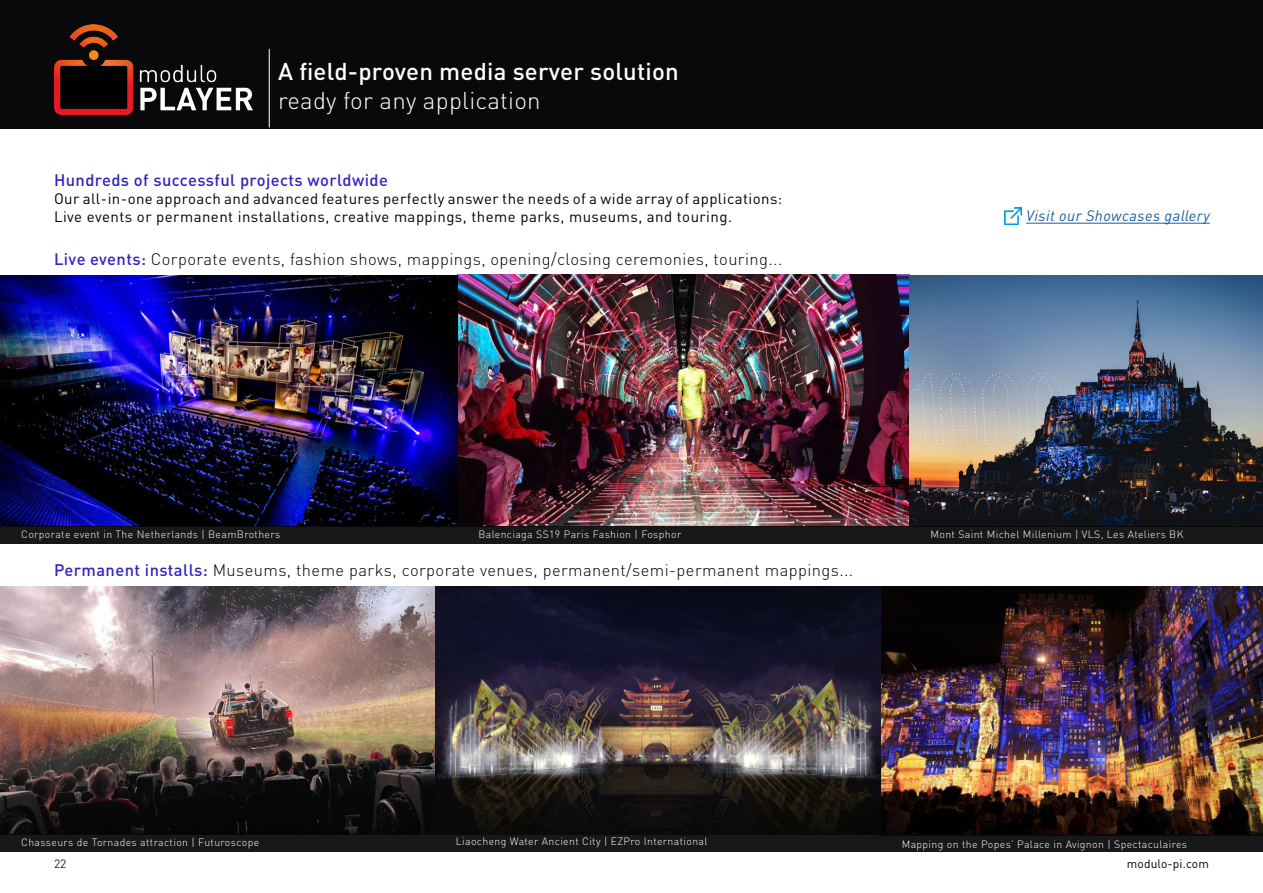
<style>
.page{position:relative;width:1263px;height:893px;background:#fff}
.page>*{position:absolute;margin:0;border:0;box-sizing:border-box;transform-origin:0 0}
.t1{font:500 24px "DIN Pro";letter-spacing:.01em;color:#fff}
.t2{font:300 24px "DIN Pro";letter-spacing:.01em;color:#fff}
.t3{font:300 16.5px "DIN Pro";letter-spacing:.025em;color:#000}
.t4{font:500 16.5px "DIN Pro";letter-spacing:.025em;color:#2f26c2}
.t5{font:15px/18px "DIN Pro";letter-spacing:.03em;color:#000}
.t6{font:italic 15px "DIN Pro";letter-spacing:.03em;color:#175d9e}
.t7{font:12px "DIN Pro";letter-spacing:.01em;color:#000}
.t8{font:12px "DIN Pro";color:#231f20}
.t9{font:300 10.5px "DIN Pro";letter-spacing:.035em;color:#fff}
.s1{font-weight:500;color:#2f26c2}
</style>
<div class="page">
<div style="left:0;top:0;width:1263px;height:129px;background:#09090b"></div>
<hr style="left:269px;top:49px;width:1px;height:78px;background:#fff">
<hr style="left:1026px;top:223px;width:184px;height:1px;background:#175d9e">
<img style="left:1004px;top:207px;width:17px;height:17px">
<img style="left:0;top:275px;width:1263px;height:251px">
<img style="left:0;top:586px;width:1263px;height:248px">
<div style="left:0;top:526px;width:1263px;height:17px;background:#18181a"></div>
<div style="left:0;top:834px;width:1263px;height:18px;background:#18181a"></div>
<img style="left:54px;top:24px;width:199px;height:91px">
<p class="t1" style="left:278px;top:56px;width:402px">A field-proven media server solution</p>
<p class="t2" style="left:278px;top:86px;width:264px">ready for any application</p>
<p class="t4" style="left:54px;top:169px;width:336px">Hundreds of successful projects worldwide</p>
<p class="t5" style="left:54px;top:189px;width:730px">Our all-in-one approach and advanced features perfectly answer the needs of a wide array of applications:<br>Live events or permanent installations, creative mappings, theme parks, museums, and touring.</p>
<p class="t3" style="left:54px;top:249px;width:730px"><span class="s1">Live events:</span> Corporate events, fashion shows, mappings, opening/closing ceremonies, touring...</p>
<p class="t6" style="left:1026px;top:206px;width:185px">Visit our Showcases gallery</p>
<p class="t9" style="left:21px;top:528px;width:260px">Corporate event in The Netherlands | BeamBrothers</p>
<p class="t9" style="left:478px;top:528px;width:204px">Balenciaga SS19 Paris Fashion | Fosphor</p>
<p class="t9" style="left:930px;top:528px;width:254px">Mont Saint Michel Millenium | VLS, Les Ateliers BK</p>
<p class="t3" style="left:54px;top:560px;width:801px"><span class="s1">Permanent installs:</span> Museums, theme parks, corporate venues, permanent/semi-permanent mappings...</p>
<p class="t9" style="left:21px;top:836px;width:239px">Chasseurs de Tornades attraction | Futuroscope</p>
<p class="t9" style="left:456px;top:835px;width:253px">Liaocheng Water Ancient City | EZPro International</p>
<p class="t9" style="left:902px;top:838px;width:287px">Mapping on the Popes’ Palace in Avignon | Spectaculaires</p>
<p class="t7" style="left:1127px;top:856px;width:84px">modulo-pi.com</p>
<p class="t8" style="left:54px;top:855px;width:14px">22</p>
</div>
